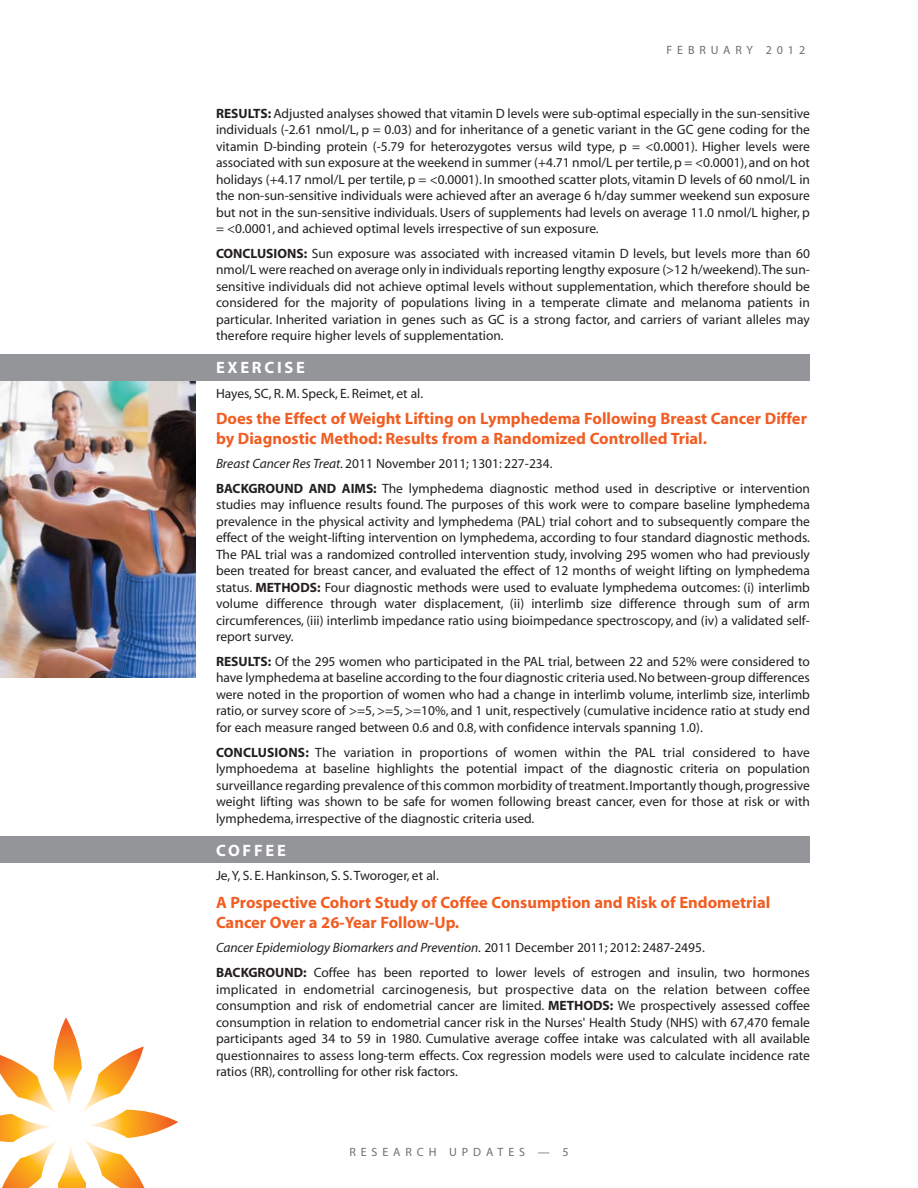
<style>
.page{position:relative;width:918px;height:1188px;background:#fff}
.page>*{position:absolute;margin:0;border:0;box-sizing:border-box;transform-origin:0 0}
.t1{font:700 16.5px/19.4px "Myriad";color:#f15d22}
.t2{font:700 16.5px "Myriad";letter-spacing:.165em;color:#fff}
.t3{font:13.5px/16.5px "Myriad";color:#231f20;text-align:justify}
.t4{font:12px "Myriad";letter-spacing:.41em;color:#6c6e70}
.s1{font-weight:700}
.s2{font-style:italic}
</style>
<div class="page">
<div style="left:0;top:836px;width:810px;height:27px;background:#939598"></div>
<img style="left:0;top:381px;width:196px;height:296px">
<div style="left:0;top:354px;width:810px;height:27px;background:#939598"></div>
<svg style="left:0;top:1017px;width:178px;height:171px"></svg>
<p class="t4" style="left:666px;top:45px;width:140px">FEBRUARY 2012</p>
<p class="t3" style="left:216px;top:106px;width:596px"><span class="s1">RESULTS:</span> Adjusted analyses showed that vitamin D levels were sub-optimal especially in the sun-sensitive individuals (-2.61 nmol/L, p = 0.03) and for inheritance of a genetic variant in the GC gene coding for the vitamin D-binding protein (-5.79 for heterozygotes versus wild type, p = &lt;0.0001). Higher levels were associated with sun exposure at the weekend in summer (+4.71 nmol/L per tertile, p = &lt;0.0001), and on hot holidays (+4.17 nmol/L per tertile, p = &lt;0.0001). In smoothed scatter plots, vitamin D levels of 60 nmol/L in the non-sun-sensitive individuals were achieved after an average 6 h/day summer weekend sun exposure but not in the sun-sensitive individuals. Users of supplements had levels on average 11.0 nmol/L higher, p = &lt;0.0001, and achieved optimal levels irrespective of sun exposure.</p>
<p class="t3" style="left:216px;top:246px;width:596px"><span class="s1">CONCLUSIONS:</span> Sun exposure was associated with increased vitamin D levels, but levels more than 60 nmol/L were reached on average only in individuals reporting lengthy exposure (&gt;12 h/weekend).The sun&shy;sensitive individuals did not achieve optimal levels without supplementation, which therefore should be considered for the majority of populations living in a temperate climate and melanoma patients in particular. Inherited variation in genes such as GC is a strong factor, and carriers of variant alleles may therefore require higher levels of supplementation.</p>
<p class="t2" style="left:216px;top:362px;width:90px">EXERCISE</p>
<p class="t3" style="left:216px;top:386px;width:209px">Hayes, SC, R. M. Speck, E. Reimet, et al.</p>
<p class="t1" style="left:216px;top:410px;width:592px">Does the Effect of Weight Lifting on Lymphedema Following Breast Cancer Differ by Diagnostic Method: Results from a Randomized Controlled Trial.</p>
<p class="t3" style="left:216px;top:452px;width:595px;line-height:24.6px"><span class="s2">Breast Cancer Res Treat.</span> 2011 November 2011; 1301: 227-234.<br><span class="s1">BACKGROUND AND AIMS:</span> The lymphedema diagnostic method used in descriptive or intervention</p>
<p class="t3" style="left:216px;top:498px;width:596px">studies may influence results found. The purposes of this work were to compare baseline lymphedema prevalence in the physical activity and lymphedema (PAL) trial cohort and to subsequently compare the effect of the weight-lifting intervention on lymphedema, according to four standard diagnostic methods.<br>The PAL trial was a randomized controlled intervention study, involving 295 women who had previously been treated for breast cancer, and evaluated the effect of 12 months of weight lifting on lymphedema status. <span class="s1">METHODS:</span> Four diagnostic methods were used to evaluate lymphedema outcomes: (i) interlimb volume difference through water displacement, (ii) interlimb size difference through sum of arm circumferences, (iii) interlimb impedance ratio using bioimpedance spectroscopy, and (iv) a validated self&shy;report survey.</p>
<p class="t3" style="left:216px;top:654px;width:596px"><span class="s1">RESULTS:</span> Of the 295 women who participated in the PAL trial, between 22 and 52% were considered to have lymphedema at baseline according to the four diagnostic criteria used.No between-group differences were noted in the proportion of women who had a change in interlimb volume, interlimb size, interlimb ratio, or survey score of &gt;=5, &gt;=5, &gt;=10%, and 1 unit, respectively (cumulative incidence ratio at study end for each measure ranged between 0.6 and 0.8, with confidence intervals spanning 1.0).</p>
<p class="t3" style="left:216px;top:745px;width:595px"><span class="s1">CONCLUSIONS:</span> The variation in proportions of women within the PAL trial considered to have lymphoedema at baseline highlights the potential impact of the diagnostic criteria on population surveillance regarding prevalence of this common morbidity of treatment.Importantly though, progressive weight lifting was shown to be safe for women following breast cancer, even for those at risk or with lymphedema, irrespective of the diagnostic criteria used.</p>
<p class="t2" style="left:216px;top:844px;width:71px">COFFEE</p>
<p class="t3" style="left:216px;top:869px;width:224px">Je, Y, S. E. Hankinson, S. S. Tworoger, et al.</p>
<p class="t1" style="left:216px;top:894px;width:556px">A Prospective Cohort Study of Coffee Consumption and Risk of Endometrial<br>Cancer Over a 26-Year Follow-Up.</p>
<p class="t3" style="left:216px;top:937px;width:595px;line-height:24.8px"><span class="s2">Cancer Epidemiology Biomarkers and Prevention.</span> 2011 December 2011; 2012: 2487-2495.<br><span class="s1">BACKGROUND:</span> Coffee has been reported to lower levels of estrogen and insulin, two hormones</p>
<p class="t3" style="left:216px;top:982px;width:596px">implicated in endometrial carcinogenesis, but prospective data on the relation between coffee consumption and risk of endometrial cancer are limited. <span class="s1">METHODS:</span> We prospectively assessed coffee consumption in relation to endometrial cancer risk in the Nurses' Health Study (NHS) with 67,470 female participants aged 34 to 59 in 1980. Cumulative average coffee intake was calculated with all available questionnaires to assess long-term effects. Cox regression models were used to calculate incidence rate ratios (RR), controlling for other risk factors.</p>
<p class="t4" style="left:349px;top:1147px;width:221px">RESEARCH UPDATES — 5</p>
</div>
